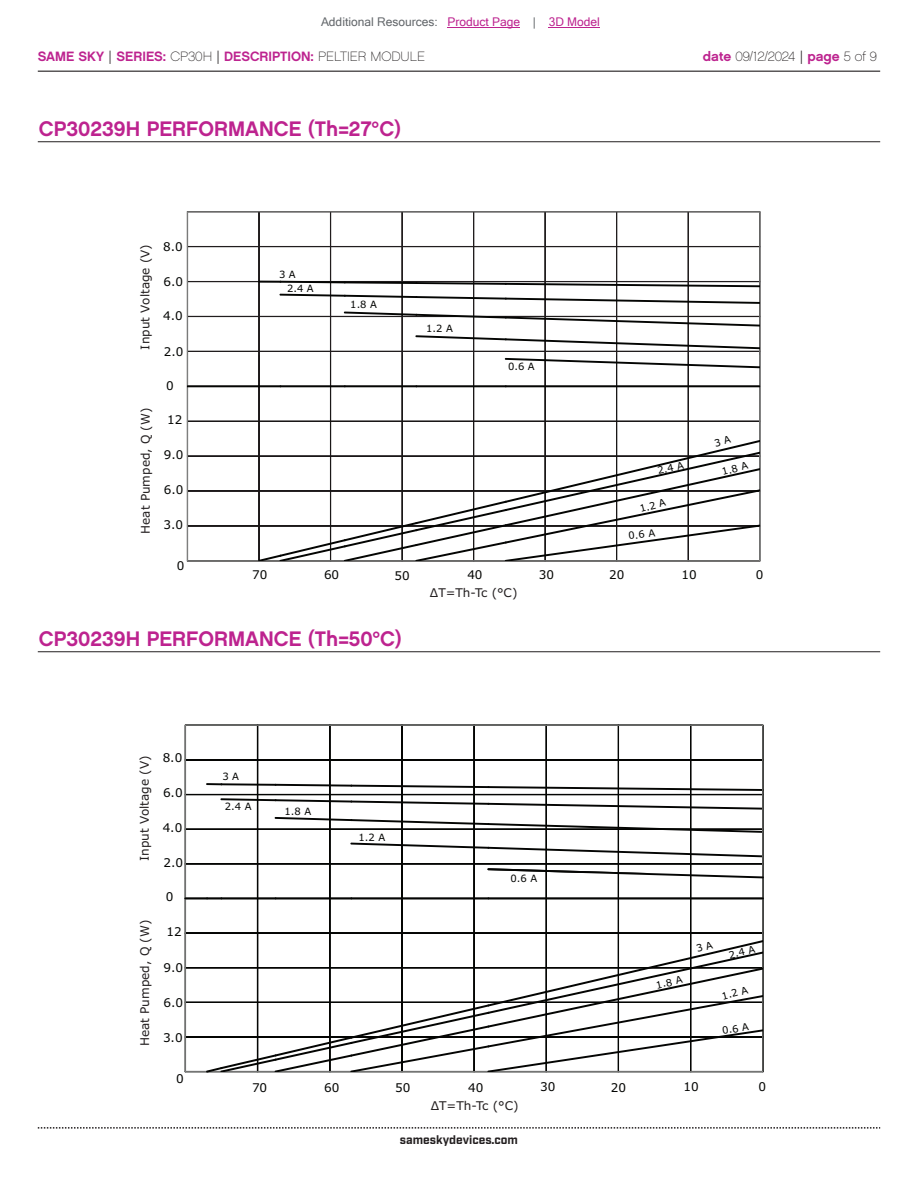
<style>
.page{position:relative;width:918px;height:1188px;background:#fff}
.page>*{position:absolute;margin:0;border:0;box-sizing:border-box;transform-origin:0 0}
.t1{font:21px "Chalet New York Nineteen Sixty";color:#bd238f}
.t2{font:13.5px "Chalet New York Nineteen Sixty";color:#bd238f}
.t3{font:13.5px "Chalet Paris Nineteen Sixty";letter-spacing:-.005em;color:#231f20}
.t4{font:12px "Verdana";color:#040503}
.t5{font:12px "Verdana";color:#231f20}
.t6{font:12px "Microsoft Sans Serif";color:#63676b}
.t7{font:12px "Verdana";color:#211d1e}
.t8{font:700 12px "Industry";color:#231f20}
.t9{font:10.05px/14.2px "Verdana";color:#040503}
.s1{color:#bd238f}
.s2{font-family:"Industry";color:#231f20}
.s3{font-family:"Chalet Paris Nineteen Sixty";color:#231f20}
.s4{font-family:"Chalet New York Nineteen Sixty";color:#bd238f}
.s5{font-family:"Industry"}
</style>
<div class="page">
<hr style="left:38px;top:71px;width:842px;height:1px;background:#231f20">
<svg style="left:38px;top:1127px;width:842px;height:2px"></svg>
<svg style="left:187px;top:211px;width:573px;height:145px"></svg>
<svg style="left:415px;top:335px;width:345px;height:14px"></svg>
<svg style="left:344px;top:312px;width:416px;height:15px"></svg>
<svg style="left:280px;top:294px;width:480px;height:10px"></svg>
<svg style="left:280px;top:281px;width:480px;height:6px"></svg>
<hr style="left:258px;top:281px;width:23px;height:2px;background:#040503">
<hr style="left:187px;top:561px;width:573px;height:1px;background:#040503">
<hr style="left:760px;top:356px;width:1px;height:205px;background:#040503">
<svg style="left:187px;top:356px;width:573px;height:205px"></svg>
<svg style="left:505px;top:358px;width:255px;height:10px"></svg>
<svg style="left:507px;top:385px;width:253px;height:2px"></svg>
<hr style="left:415px;top:385px;width:92px;height:2px;background:#040503">
<hr style="left:344px;top:385px;width:73px;height:2px;background:#040503">
<hr style="left:280px;top:385px;width:66px;height:2px;background:#040503">
<hr style="left:258px;top:385px;width:23px;height:2px;background:#040503">
<svg style="left:187px;top:385px;width:71px;height:2px"></svg>
<hr style="left:38px;top:141px;width:842px;height:1px;background:#231f20">
<hr style="left:763px;top:725px;width:1px;height:347px;background:#040503">
<svg style="left:185px;top:725px;width:578px;height:347px"></svg>
<svg style="left:487px;top:868px;width:277px;height:10px"></svg>
<hr style="left:487px;top:897px;width:277px;height:2px;background:#040503">
<hr style="left:350px;top:897px;width:139px;height:2px;background:#040503">
<hr style="left:275px;top:897px;width:77px;height:2px;background:#040503">
<hr style="left:220px;top:897px;width:57px;height:2px;background:#040503">
<svg style="left:208px;top:897px;width:14px;height:2px"></svg>
<hr style="left:184px;top:897px;width:24px;height:2px;background:#040503">
<hr style="left:38px;top:651px;width:842px;height:1px;background:#231f20">
<hr style="left:448px;top:27px;width:72px;height:1px;background:#bd238f">
<hr style="left:549px;top:27px;width:51px;height:1px;background:#bd238f">
<svg style="left:258px;top:436px;width:502px;height:125px"></svg>
<svg style="left:206px;top:940px;width:557px;height:133px"></svg>
<p class="t6" style="left:321px;top:15px;width:280px">Additional Resources: <span class="s1">Product Page</span> | <span class="s1">3D Model</span></p>
<p class="t2" style="left:38px;top:47px;width:389px">SAME SKY <span class="s2">|</span> SERIES: <span class="s3">CP30H</span> <span class="s2">|</span> DESCRIPTION: <span class="s3">PELTIER MODULE</span></p>
<p class="t3" style="left:703px;top:48px;width:176px"><span class="s4">date</span> 09/12/2024 <span class="s5">|</span> <span class="s4">page</span> 5 of 9</p>
<h1 class="t1" style="left:39px;top:115px;width:364px">CP30239H PERFORMANCE (Th=27°C)</h1>
<p class="t5" style="left:137px;top:350px;width:107px;rotate:-90deg">Input Voltage (V)</p>
<p class="t5" style="left:137px;top:534px;width:127px;rotate:-90deg">Heat Pumped, Q (W)</p>
<p class="t4" style="left:163px;top:239px;width:21px">8.0</p>
<p class="t4" style="left:164px;top:273px;width:21px">6.0</p>
<p class="t4" style="left:163px;top:308px;width:21px">4.0</p>
<p class="t4" style="left:164px;top:343px;width:21px">2.0</p>
<p class="t4" style="left:166px;top:377px;width:9px">0</p>
<p class="t4" style="left:167px;top:412px;width:17px">12</p>
<p class="t4" style="left:164px;top:447px;width:21px">9.0</p>
<p class="t4" style="left:164px;top:482px;width:21px">6.0</p>
<p class="t4" style="left:164px;top:517px;width:21px">3.0</p>
<p class="t4" style="left:177px;top:558px;width:9px">0</p>
<p class="t9" style="left:287px;top:267px;width:28px;text-indent:-8px">3 A<br>2.4 A</p>
<p class="t9" style="left:350px;top:297px;width:28px">1.8 A</p>
<p class="t9" style="left:426px;top:321px;width:28px">1.2 A</p>
<p class="t9" style="left:508px;top:359px;width:28px">0.6 A</p>
<p class="t9" style="left:656px;top:463px;width:28px;rotate:-13deg">2.4 A</p>
<p class="t9" style="left:720px;top:465px;width:28px;rotate:-15deg">1.8 A</p>
<p class="t9" style="left:638px;top:502px;width:28px;rotate:-15deg">1.2 A</p>
<p class="t9" style="left:628px;top:528px;width:28px;rotate:-6deg">0.6 A</p>
<p class="t4" style="left:252px;top:567px;width:17px">70</p>
<p class="t4" style="left:324px;top:567px;width:17px">60</p>
<p class="t4" style="left:394px;top:567px;width:17px">50</p>
<p class="t4" style="left:467px;top:567px;width:17px">40</p>
<p class="t4" style="left:539px;top:566px;width:17px">30</p>
<p class="t4" style="left:609px;top:567px;width:17px">20</p>
<p class="t4" style="left:682px;top:566px;width:17px">10</p>
<p class="t4" style="left:756px;top:566px;width:9px">0</p>
<p class="t7" style="left:430px;top:584px;width:89px">ΔT=Th-Tc (°C)</p>
<h1 class="t1" style="left:39px;top:625px;width:364px">CP30239H PERFORMANCE (Th=50°C)</h1>
<p class="t5" style="left:136px;top:861px;width:107px;rotate:-90deg">Input Voltage (V)</p>
<p class="t5" style="left:137px;top:1046px;width:128px;rotate:-90deg">Heat Pumped, Q (W)</p>
<p class="t4" style="left:163px;top:750px;width:21px">8.0</p>
<p class="t4" style="left:163px;top:785px;width:21px">6.0</p>
<p class="t4" style="left:163px;top:819px;width:21px">4.0</p>
<p class="t4" style="left:163px;top:855px;width:21px">2.0</p>
<p class="t4" style="left:166px;top:889px;width:9px">0</p>
<p class="t4" style="left:167px;top:924px;width:17px">12</p>
<p class="t4" style="left:163px;top:959px;width:21px">9.0</p>
<p class="t4" style="left:163px;top:994px;width:21px">6.0</p>
<p class="t4" style="left:163px;top:1029px;width:21px">3.0</p>
<p class="t4" style="left:176px;top:1071px;width:9px">0</p>
<p class="t9" style="left:222px;top:769px;width:18px">3 A</p>
<p class="t9" style="left:225px;top:799px;width:28px">2.4 A</p>
<p class="t9" style="left:285px;top:804px;width:28px">1.8 A</p>
<p class="t9" style="left:358px;top:830px;width:28px">1.2 A</p>
<p class="t9" style="left:510px;top:871px;width:28px">0.6 A</p>
<p class="t9" style="left:654px;top:978px;width:28px;rotate:-13deg">1.8 A</p>
<p class="t9" style="left:727px;top:948px;width:28px;rotate:-13deg">2.4 A</p>
<p class="t9" style="left:720px;top:990px;width:28px;rotate:-16deg">1.2 A</p>
<p class="t9" style="left:721px;top:1024px;width:28px;rotate:-9deg">0.6 A</p>
<p class="t4" style="left:252px;top:1079px;width:17px">70</p>
<p class="t4" style="left:324px;top:1079px;width:17px">60</p>
<p class="t4" style="left:395px;top:1080px;width:17px">50</p>
<p class="t4" style="left:468px;top:1079px;width:17px">40</p>
<p class="t4" style="left:540px;top:1079px;width:17px">30</p>
<p class="t4" style="left:611px;top:1079px;width:17px">20</p>
<p class="t4" style="left:684px;top:1079px;width:17px">10</p>
<p class="t4" style="left:758px;top:1079px;width:9px">0</p>
<p class="t7" style="left:431px;top:1097px;width:89px">ΔT=Th-Tc (°C)</p>
<p class="t8" style="left:400px;top:1132px;width:120px">sameskydevices.com</p>
</div>
